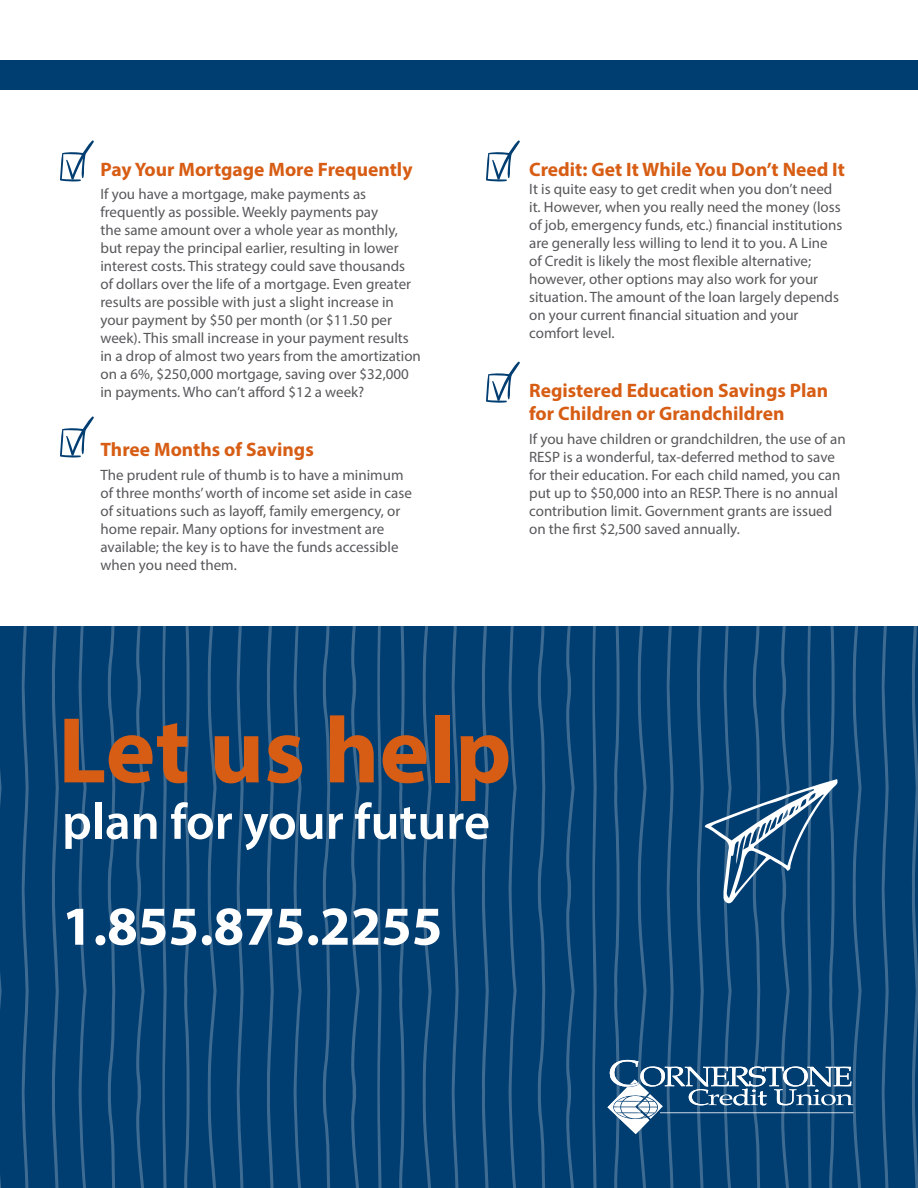
<style>
.page{position:relative;width:918px;height:1188px;background:#fff}
.page>*{position:absolute;margin:0;border:0;box-sizing:border-box;transform-origin:0 0}
.t1{font:700 94.35px "Myriad Pro";color:#d75d14}
.t2{font:700 55.2px "Myriad Pro";color:#fff}
.t3{font:600 50.85px "Myriad Pro";color:#fff}
.t4{font:700 19.5px/23.4px "Myriad Pro";color:#d75d14}
.t5{font:15px/18px "Myriad Pro";color:#57585a}
</style>
<div class="page">
<svg style="left:0;top:626px;width:918px;height:562px;background:#064274"></svg>
<svg style="left:60px;top:140px;width:34px;height:42px"></svg>
<svg style="left:486px;top:140px;width:34px;height:42px"></svg>
<svg style="left:60px;top:416px;width:34px;height:42px"></svg>
<svg style="left:486px;top:361px;width:34px;height:42px"></svg>
<div style="left:0;top:60px;width:918px;height:30px;background:#003d71"></div>
<svg style="left:608px;top:1060px;width:245px;height:74px;background:#3c6b92"></svg>
<svg style="left:705px;top:779px;width:133px;height:125px;background:#2c5e89"></svg>
<p class="t4" style="left:100px;top:157px;width:314px">Pay Your Mortgage More Frequently</p>
<p class="t5" style="left:100px;top:185px;width:322px">If you have a mortgage, make payments as frequently as possible. Weekly payments pay<br>the same amount over a whole year as monthly, but repay the principal earlier, resulting in lower interest costs. This strategy could save thousands of dollars over the life of a mortgage. Even greater results are possible with just a slight increase in your payment by $50 per month (or $11.50 per week). This small increase in your payment results in a drop of almost two years from the amortization on a 6%, $250,000 mortgage, saving over $32,000 in payments. Who can’t afford $12 a week?</p>
<p class="t4" style="left:100px;top:437px;width:215px">Three Months of Savings</p>
<p class="t5" style="left:100px;top:466px;width:313px">The prudent rule of thumb is to have a minimum of three months’ worth of income set aside in case of situations such as layoff, family emergency, or home repair. Many options for investment are available; the key is to have the funds accessible when you need them.</p>
<p class="t4" style="left:529px;top:157px;width:317px">Credit: Get It While You Don’t Need It</p>
<p class="t5" style="left:529px;top:179px;width:315px">It is quite easy to get credit when you don’t need it. However, when you really need the money (loss of job, emergency funds, etc.) financial institutions are generally less willing to lend it to you. A Line of Credit is likely the most flexible alternative; however, other options may also work for your situation. The amount of the loan largely depends on your current financial situation and your comfort level.</p>
<p class="t4" style="left:529px;top:378px;width:301px">Registered Education Savings Plan for Children or Grandchildren</p>
<p class="t5" style="left:529px;top:430px;width:318px">If you have children or grandchildren, the use of an RESP is a wonderful, tax-deferred method to save for their education. For each child named, you can put up to $50,000 into an RESP. There is no annual contribution limit. Government grants are issued on the first $2,500 saved annually.</p>
<p class="t1" style="left:58px;top:689px;width:455px">Let us help</p>
<p class="t3" style="left:62px;top:789px;width:430px">plan for your future</p>
<p class="t2" style="left:62px;top:890px;width:382px">1.855.875.2255</p>
</div>
